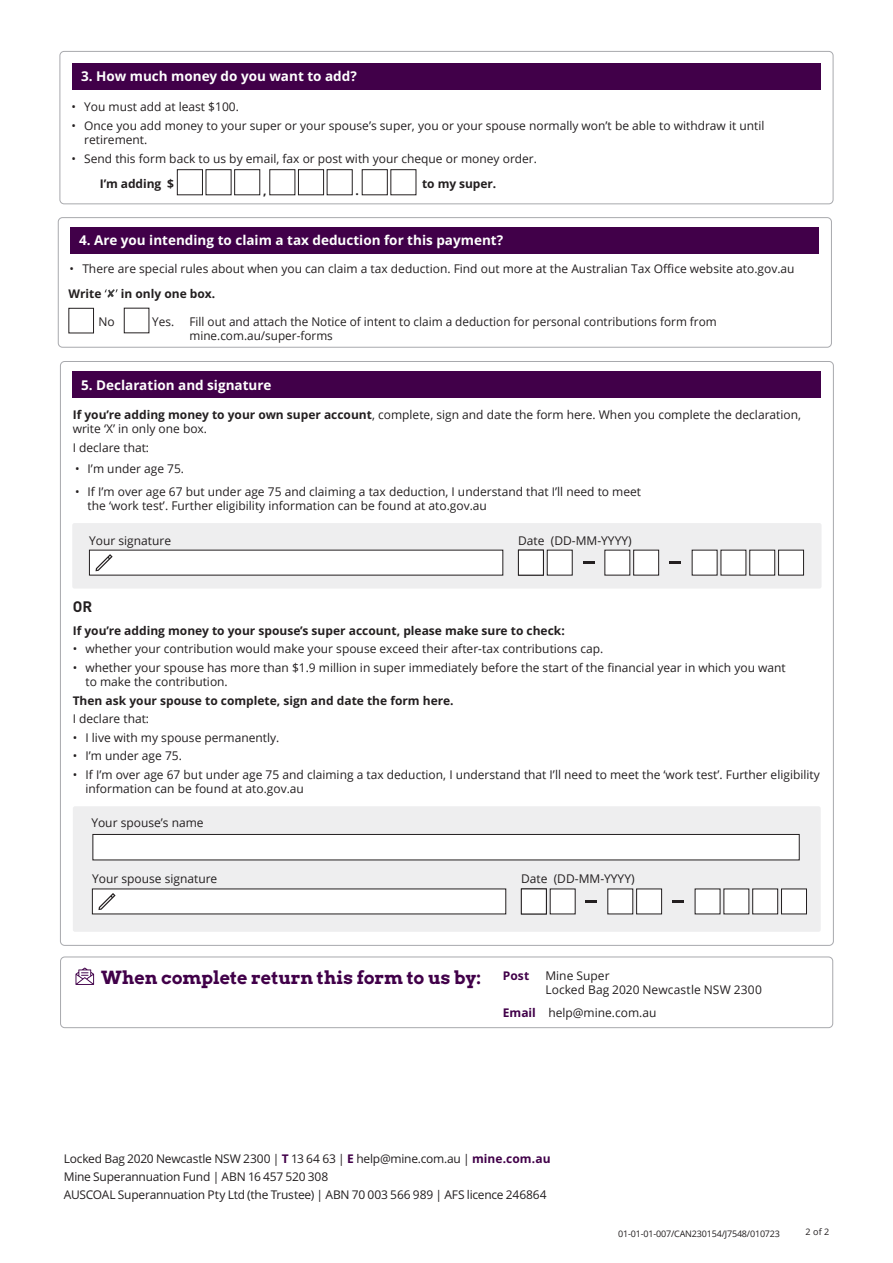
<style>
.page{position:relative;width:893px;height:1263px;background:#fff}
.page>*{position:absolute;margin:0;border:0;box-sizing:border-box;transform-origin:0 0}
.Mine_-_H3_14pt{font:700 18px "Arvo";color:#410049}
.t1{font:700 15px "DIN Pro";color:#231f20}
.Heading_Box{font:700 13.5px "Open Sans";color:#fff}
.Standard_Text{font:12px/14.2px "Open Sans";color:#231f20}
.Mine_-_Body_9pt{font:12px/18px "Open Sans";letter-spacing:-.02em;color:#231f20}
.Text_inline_with_box{font:12px/14.2px "Open Sans";color:#231f20}
.Standard_Text-2{font:700 12px "Open Sans";color:#231f20}
.Mine_-_Body_9pt-2{font:12px/14.2px "Open Sans";letter-spacing:.005em;color:#231f20}
.Text_inline_with_box-2{font:700 12px "Open Sans";letter-spacing:-.005em;color:#231f20}
.Text_above_box{font:12px "Open Sans";color:#231f20}
.Mine_-_Body_9pt-3{font:700 12px "Open Sans";color:#410049}
.t2{font:9px "Open Sans";letter-spacing:-.02em;color:#231f20}
.s1{font-weight:700}
.s2{font-weight:700;color:#410049}
</style>
<div class="page">
<div style="left:60px;top:51px;width:773px;height:153px;border:1px solid #a8a9ad;border-radius:4px"></div>
<div style="left:177px;top:169px;width:26px;height:26px;border:1px solid #231f20"></div>
<div style="left:234px;top:169px;width:26px;height:26px;border:1px solid #231f20"></div>
<div style="left:298px;top:169px;width:26px;height:26px;border:1px solid #231f20"></div>
<div style="left:362px;top:169px;width:26px;height:26px;border:1px solid #231f20"></div>
<div style="left:73px;top:63px;width:748px;height:27px;background:#410049"></div>
<div style="left:58px;top:217px;width:774px;height:131px;border:1px solid #a8a9ad;border-radius:4px"></div>
<svg style="left:105px;top:289px;width:13px;height:9px"></svg>
<div style="left:69px;top:308px;width:25px;height:25px;border:1px solid #231f20"></div>
<div style="left:71px;top:227px;width:748px;height:27px;background:#410049"></div>
<div style="left:73px;top:371px;width:748px;height:27px;background:#410049"></div>
<div style="left:72px;top:523px;width:749px;height:66px;background:#eeeeef;border-radius:2px"></div>
<div style="left:60px;top:956px;width:773px;height:72px;border:1px solid #a8a9ad;border-radius:4px"></div>
<svg style="left:75px;top:967px;width:19px;height:18px"></svg>
<div style="left:692px;top:550px;width:25px;height:25px;background:#fff"></div>
<div style="left:605px;top:550px;width:25px;height:25px;background:#fff"></div>
<div style="left:779px;top:550px;width:24px;height:25px;background:#fff"></div>
<div style="left:778px;top:550px;width:26px;height:25px;border:1px solid #231f20"></div>
<div style="left:547px;top:550px;width:25px;height:25px;background:#fff"></div>
<div style="left:721px;top:550px;width:25px;height:25px;background:#fff"></div>
<div style="left:634px;top:550px;width:25px;height:25px;background:#fff"></div>
<div style="left:633px;top:550px;width:26px;height:25px;border:1px solid #231f20"></div>
<div style="left:750px;top:550px;width:25px;height:25px;background:#fff"></div>
<div style="left:749px;top:550px;width:26px;height:25px;border:1px solid #231f20"></div>
<div style="left:518px;top:550px;width:25px;height:25px;background:#fff"></div>
<div style="left:518px;top:550px;width:26px;height:25px;border:1px solid #231f20"></div>
<svg style="left:583px;top:561px;width:11px;height:3px"></svg>
<svg style="left:670px;top:561px;width:11px;height:3px"></svg>
<div style="left:89px;top:550px;width:414px;height:25px;background:#fff"></div>
<svg style="left:96px;top:554px;width:17px;height:17px"></svg>
<div style="left:73px;top:806px;width:748px;height:126px;background:#eeeeef;border-radius:2px"></div>
<div style="left:93px;top:834px;width:706px;height:26px;background:#fff"></div>
<div style="left:93px;top:834px;width:706px;height:26px;border:1px solid #231f20"></div>
<div style="left:695px;top:889px;width:25px;height:25px;background:#fff"></div>
<div style="left:608px;top:889px;width:25px;height:25px;background:#fff"></div>
<div style="left:781px;top:889px;width:25px;height:25px;background:#fff"></div>
<div style="left:781px;top:889px;width:26px;height:25px;border:1px solid #231f20"></div>
<div style="left:550px;top:889px;width:25px;height:25px;background:#fff"></div>
<div style="left:724px;top:889px;width:25px;height:25px;background:#fff"></div>
<div style="left:637px;top:889px;width:25px;height:25px;background:#fff"></div>
<div style="left:636px;top:889px;width:26px;height:25px;border:1px solid #231f20"></div>
<div style="left:753px;top:889px;width:25px;height:25px;background:#fff"></div>
<div style="left:752px;top:889px;width:26px;height:25px;border:1px solid #231f20"></div>
<div style="left:521px;top:889px;width:25px;height:25px;background:#fff"></div>
<div style="left:521px;top:889px;width:26px;height:25px;border:1px solid #231f20"></div>
<svg style="left:586px;top:900px;width:11px;height:3px"></svg>
<svg style="left:673px;top:900px;width:11px;height:3px"></svg>
<div style="left:92px;top:889px;width:414px;height:25px;background:#fff"></div>
<svg style="left:98px;top:893px;width:18px;height:17px"></svg>
<p class="Heading_Box" style="left:81px;top:67px;width:277px">3. How much money do you want to add?</p>
<p class="Standard_Text" style="left:71px;top:99px;width:169px">• You must add at least $100.</p>
<p class="Standard_Text" style="left:84px;top:118px;width:682px;text-indent:-13px">• Once you add money to your super or your spouse’s super, you or your spouse normally won’t be able to withdraw it until retirement.</p>
<p class="Standard_Text" style="left:71px;top:151px;width:467px">• Send this form back to us by email, fax or post with your cheque or money order.</p>
<p class="Text_inline_with_box-2" style="left:100px;top:175px;width:76px">I’m adding $</p>
<p class="Text_inline_with_box-2" style="left:263px;top:182px;width:5px">,</p>
<p class="Text_inline_with_box-2" style="left:355px;top:182px;width:5px">.</p>
<p class="Text_inline_with_box-2" style="left:422px;top:175px;width:76px">to my super.</p>
<p class="Heading_Box" style="left:79px;top:231px;width:425px">4. Are you intending to claim a tax deduction for this payment?</p>
<p class="Standard_Text" style="left:70px;top:262px;width:726px">• There are special rules about when you can claim a tax deduction. Find out more at the Australian Tax Office website ato.gov.au</p>
<p class="Standard_Text-2" style="left:69px;top:285px;width:34px">Write</p>
<p class="Standard_Text-2" style="left:121px;top:285px;width:96px">in only one box.</p>
<p class="Text_inline_with_box" style="left:98px;top:314px;width:18px">No</p>
<p class="Text_inline_with_box" style="left:152px;top:314px;width:23px">Yes.</p>
<p class="Text_inline_with_box" style="left:190px;top:314px;width:529px">Fill out and attach the Notice of intent to claim a deduction for personal contributions form from mine.com.au/super-forms</p>
<p class="Heading_Box" style="left:81px;top:375px;width:192px">5. Declaration and signature</p>
<p class="Standard_Text" style="left:73px;top:407px;width:730px"><span class="s1">If you’re adding money to your own super account</span>, complete, sign and date the form here. When you complete the declaration, write ‘X’ in only one box.</p>
<p class="Standard_Text" style="left:73px;top:440px;width:78px">I declare that:</p>
<p class="Standard_Text" style="left:75px;top:461px;width:111px">• I’m under age 75.</p>
<p class="Standard_Text" style="left:88px;top:484px;width:555px;text-indent:-13px">• If I’m over age 67 but under age 75 and claiming a tax deduction, I understand that I’ll need to meet the ‘work test’. Further eligibility information can be found at ato.gov.au</p>
<p class="Text_inline_with_box" style="left:89px;top:533px;width:83px">Your signature</p>
<p class="Text_inline_with_box" style="left:518px;top:533px;width:115px">Date (DD-MM-YYYY)</p>
<p class="t1" style="left:73px;top:596px;width:21px">OR</p>
<p class="Standard_Text-2" style="left:73px;top:622px;width:494px">If you’re adding money to your spouse’s super account, please make sure to check:</p>
<p class="Standard_Text" style="left:73px;top:641px;width:532px">• whether your contribution would make your spouse exceed their after-tax contributions cap.</p>
<p class="Standard_Text" style="left:85px;top:660px;width:702px;text-indent:-13px">• whether your spouse has more than $1.9 million in super immediately before the start of the financial year in which you want to make the contribution.</p>
<p class="Standard_Text-2" style="left:73px;top:692px;width:382px">Then ask your spouse to complete, sign and date the form here.</p>
<p class="Standard_Text" style="left:73px;top:711px;width:78px">I declare that:</p>
<p class="Standard_Text" style="left:73px;top:730px;width:208px">• I live with my spouse permanently.</p>
<p class="Standard_Text" style="left:73px;top:748px;width:111px">• I’m under age 75.</p>
<p class="Standard_Text" style="left:85px;top:767px;width:736px;text-indent:-13px">• If I’m over age 67 but under age 75 and claiming a tax deduction, I understand that I’ll need to meet the ‘work test’. Further eligibility information can be found at ato.gov.au</p>
<p class="Text_above_box" style="left:91px;top:815px;width:114px">Your spouse’s name</p>
<p class="Text_inline_with_box" style="left:92px;top:872px;width:127px">Your spouse signature</p>
<p class="Text_inline_with_box" style="left:521px;top:872px;width:115px">Date (DD-MM-YYYY)</p>
<p class="Mine_-_H3_14pt" style="left:101px;top:966px;width:382px">When complete return this form to us by:</p>
<p class="Mine_-_Body_9pt-3" style="left:503px;top:967px;width:28px">Post</p>
<p class="Mine_-_Body_9pt-2" style="left:545px;top:968px;width:218px">Mine Super<br>Locked Bag 2020 Newcastle NSW 2300</p>
<p class="Mine_-_Body_9pt-2" style="left:503px;top:1005px;width:155px"><span class="s2">Email</span> help@mine.com.au</p>
<p class="Mine_-_Body_9pt" style="left:64px;top:1149px;width:488px">Locked Bag 2020 Newcastle NSW 2300 | <span class="s2">T</span> 13 64 63 | <span class="s2">E</span> help@mine.com.au | <span class="s2">mine.com.au<br></span>Mine Superannuation Fund | ABN 16 457 520 308<br>AUSCOAL Superannuation Pty Ltd (the Trustee) | ABN 70 003 566 989 | AFS licence 246864</p>
<p class="t2" style="left:618px;top:1228px;width:163px">01-01-01-007/CAN230154/J7548/010723</p>
<p class="t2" style="left:805px;top:1225px;width:25px">2 of 2</p>
</div>
